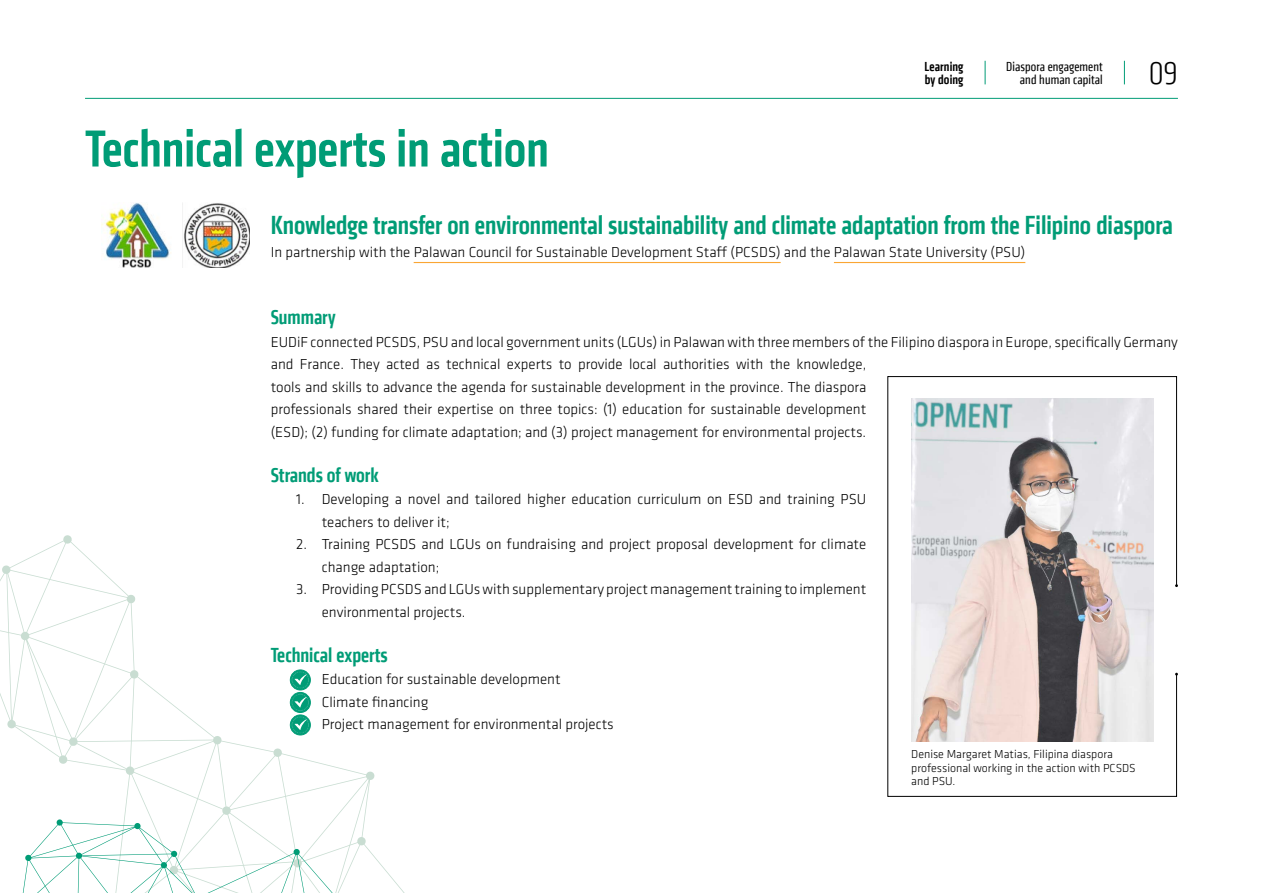
<style>
.page{position:relative;width:1263px;height:893px;background:#fff}
.page>*{position:absolute;margin:0;border:0;box-sizing:border-box;transform-origin:0 0}
.t1{font:500 condensed 54px "Klavika CH";color:#009c76}
.t2{font:300 condensed 33px "Klavika CH";color:#000}
.t3{font:500 condensed 27px "Klavika CH";color:#009c76}
.t4{font:500 condensed 21px "Klavika CH";color:#009c76}
.t5{font:300 15px/22.5px "Klavika";color:#000}
.t6{font:condensed 13.5px/13.5px "Klavika CH";letter-spacing:.01em;color:#000;text-align:right}
.t7{font:500 condensed 13.5px/13.5px "Klavika CH";letter-spacing:.01em;color:#000}
.t8{font:300 12px/13.5px "Klavika";color:#000}
</style>
<div class="page">
<hr style="left:85px;top:98px;width:1093px;height:1px;background:#009c76">
<svg style="left:1124px;top:61px;width:1px;height:23px"></svg>
<svg style="left:985px;top:61px;width:1px;height:23px"></svg>
<svg style="left:0;top:535px;width:375px;height:284px"></svg>
<svg style="left:22px;top:819px;width:383px;height:74px"></svg>
<hr style="left:414px;top:262px;width:367px;height:1px;background:#faa634">
<hr style="left:834px;top:262px;width:191px;height:1px;background:#faa634">
<svg style="left:290px;top:670px;width:20px;height:65px"></svg>
<img style="left:102px;top:203px;width:69px;height:65px">
<img style="left:182px;top:203px;width:67px;height:65px">
<svg style="left:887px;top:376px;width:290px;height:421px"></svg>
<img style="left:911px;top:399px;width:242px;height:343px">
<p class="t7" style="left:924px;top:60px;width:40px">Learning by doing</p>
<h2 class="t2" style="left:1149px;top:55px;width:31px">09</h2>
<p class="t6" style="left:1006px;top:60px;width:98px">Diaspora engagement and human capital</p>
<h1 class="t1" style="left:85px;top:115px;width:465px">Technical experts in action</h1>
<h3 class="t3" style="left:271px;top:208px;width:904px">Knowledge transfer on environmental sustainability and climate adaptation from the Filipino diaspora</h3>
<p class="t5" style="left:271px;top:240px;width:756px">In partnership with the Palawan Council for Sustainable Development Staff (PCSDS) and the Palawan State University (PSU)</p>
<h3 class="t4" style="left:271px;top:304px;width:67px">Summary</h3>
<p class="t5" style="left:271px;top:330px;width:909px">EUDiF connected PCSDS, PSU and local government units (LGUs) in Palawan with three members of the Filipino diaspora in Europe, specifically Germany and France. They acted as technical experts to provide local authorities with the knowledge,<br>tools and skills to advance the agenda for sustainable development in the province. The diaspora<br>professionals shared their expertise on three topics: (1) education for sustainable development<br>(ESD); (2) funding for climate adaptation; and (3) project management for environmental projects.</p>
<h3 class="t4" style="left:271px;top:461px;width:109px">Strands of work</h3>
<p class="t5" style="left:322px;top:488px;width:546px;text-indent:-26px">1. Developing a novel and tailored higher education curriculum on ESD and training PSU teachers to deliver it;</p>
<p class="t5" style="left:322px;top:533px;width:546px;text-indent:-26px">2. Training PCSDS and LGUs on fundraising and project proposal development for climate change adaptation;</p>
<p class="t5" style="left:322px;top:578px;width:546px;text-indent:-26px">3. Providing PCSDS and LGUs with supplementary project management training to implement environmental projects.</p>
<h3 class="t4" style="left:271px;top:641px;width:119px">Technical experts</h3>
<p class="t5" style="left:322px;top:668px;width:293px">Education for sustainable development<br>Climate financing<br>Project management for environmental projects</p>
<p class="t8" style="left:911px;top:747px;width:226px">Denise Margaret Matias, Filipina diaspora professional working in the action with PCSDS and PSU.</p>
</div>
